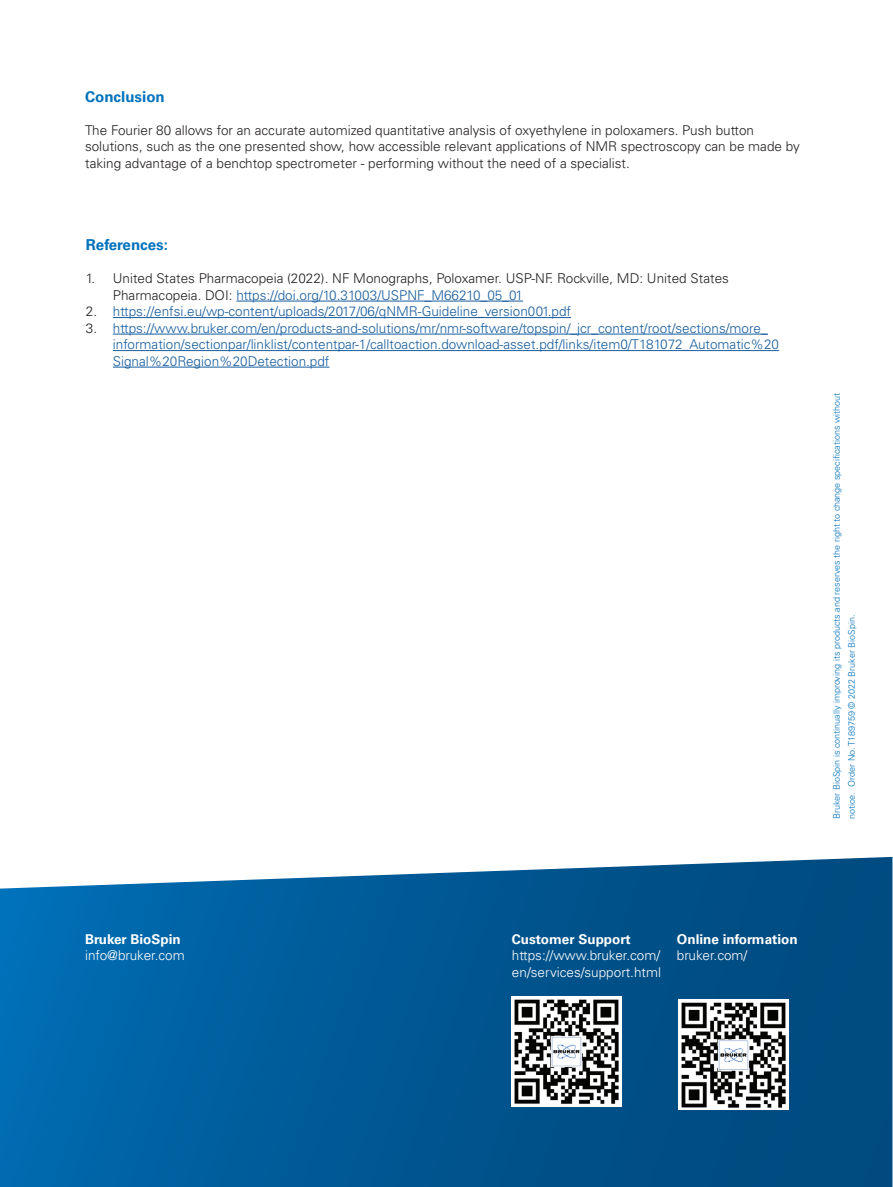
<style>
.page{position:relative;width:893px;height:1187px;background:#fff}
.page>*{position:absolute;margin:0;border:0;box-sizing:border-box;transform-origin:0 0}
.t1{font:700 15px "Univers LT Std";color:#0072bc}
.t2{font:300 13.5px/16.5px "Univers LT Std";color:#231f20}
.t3{font:300 13.5px/16.5px "Univers LT Std";color:#175d9e}
.t4{font:300 13.5px/16.5px "Univers LT Std";color:#fff}
.t5{font:700 13.5px "Univers LT Std";color:#fff}
.t6{font:300 9px/15px "Univers LT Std";color:#0072bc}
.s1{color:#175d9e}
.s2{color:#231f20}
</style>
<div class="page">
<hr style="left:236px;top:301px;width:287px;height:1px;background:#175d9e">
<hr style="left:113px;top:317px;width:458px;height:1px;background:#175d9e">
<hr style="left:113px;top:334px;width:655px;height:1px;background:#175d9e">
<hr style="left:113px;top:350px;width:666px;height:1px;background:#175d9e">
<hr style="left:113px;top:367px;width:216px;height:1px;background:#175d9e">
<svg style="left:0;top:856px;width:892px;height:330px;background:#0e629a"></svg>
<img style="left:512px;top:996px;width:110px;height:110px">
<img style="left:679px;top:999px;width:110px;height:110px">
<p class="t1" style="left:85px;top:87px;width:81px">Conclusion</p>
<p class="t2" style="left:85px;top:122px;width:716px">The Fourier 80 allows for an accurate automized quantitative analysis of oxyethylene in poloxamers. Push button solutions, such as the one presented show, how accessible relevant applications of NMR spectroscopy can be made by taking advantage of a benchtop spectrometer - performing without the need of a specialist.</p>
<p class="t1" style="left:86px;top:236px;width:84px">References:</p>
<p class="t2" style="left:113px;top:270px;width:618px;text-indent:-27px">1. United States Pharmacopeia (2022). NF Monographs, Poloxamer. USP-NF. Rockville, MD: United States<br>Pharmacopeia. DOI: <span class="s1">https://doi.org/10.31003/USPNF_M66210_05_01</span></p>
<p class="t3" style="left:86px;top:303px;width:487px"><span class="s2">2.</span> https://enfsi.eu/wp-content/uploads/2017/06/qNMR-Guideline_version001.pdf</p>
<p class="t3" style="left:113px;top:320px;width:668px;text-indent:-27px"><span class="s2">3.</span> https://www.bruker.com/en/products-and-solutions/mr/nmr-software/topspin/_jcr_content/root/sections/more_ information/sectionpar/linklist/contentpar-1/calltoaction.download-asset.pdf/links/item0/T181072_Automatic%20<br>Signal%20Region%20Detection.pdf</p>
<p class="t6" style="left:829px;top:819px;width:428px;rotate:-90deg">Bruker BioSpin is continually improving its products and reserves the right to change specifications without notice. Order No. T189759 © 2022 Bruker BioSpin.</p>
<p class="t5" style="left:85px;top:930px;width:97px">Bruker BioSpin</p>
<p class="t4" style="left:85px;top:947px;width:101px">info@bruker.com</p>
<p class="t5" style="left:512px;top:930px;width:120px">Customer Support</p>
<p class="t4" style="left:512px;top:947px;width:151px">https://www.bruker.com/ en/services/support.html</p>
<p class="t5" style="left:677px;top:930px;width:122px">Online information</p>
<p class="t4" style="left:677px;top:947px;width:72px">bruker.com/</p>
</div>
